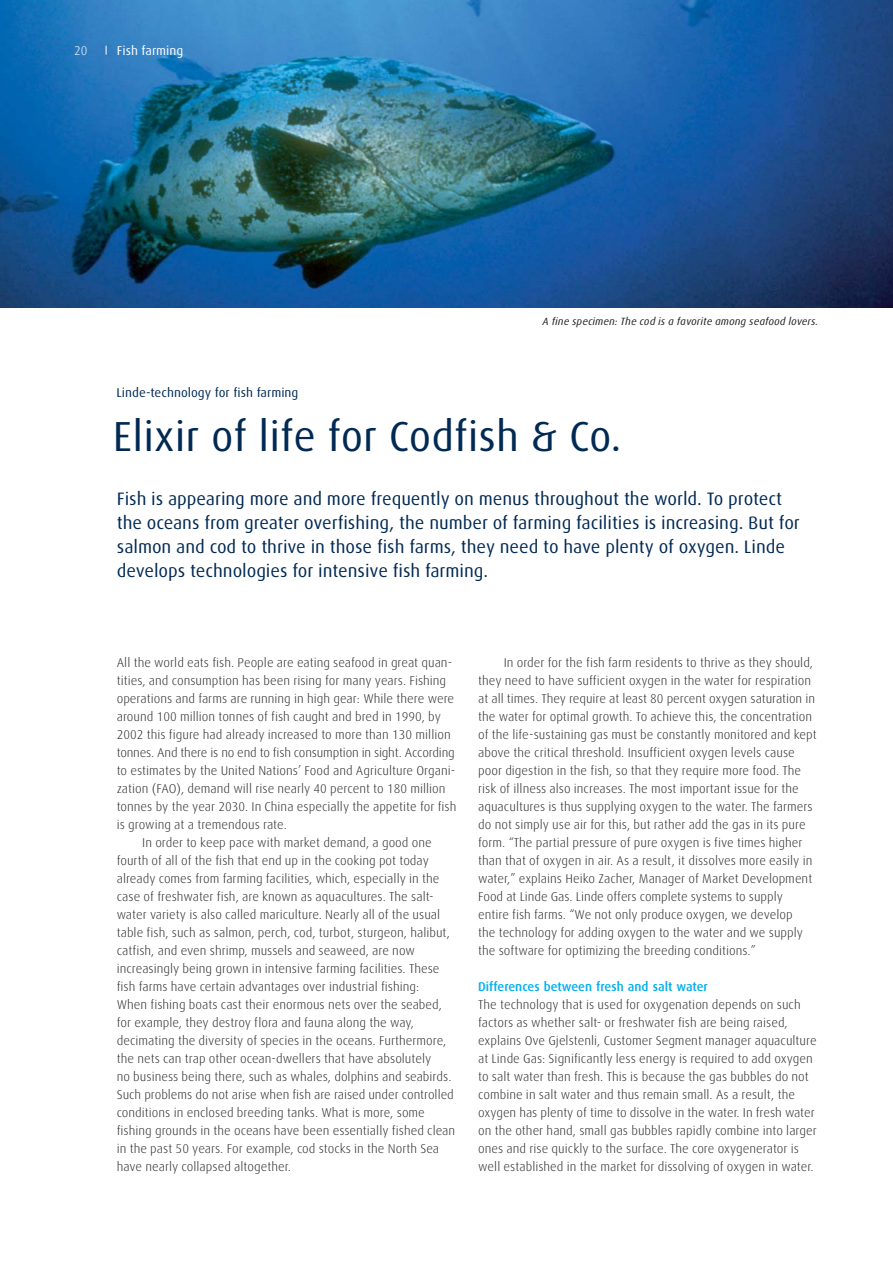
<style>
.page{position:relative;width:893px;height:1263px;background:#fff}
.page>*{position:absolute;margin:0;border:0;box-sizing:border-box;transform-origin:0 0}
.t1{font:42px "Linde Dax";color:#002953}
.t2{font:18px/24px "Linde Dax";letter-spacing:-.005em;color:#002953}
.t3{font:300 12.75px/18px "Linde Dax";color:#231f20}
.t4{font:500 12.75px "Linde Dax";color:#00aeef}
.t5{font:12.75px "Linde Dax";color:#002953}
.t6{font:12.75px "Linde Dax";color:#fff}
.t7{font:300 12.75px "Linde Dax";color:#fff}
.t8{font:italic 10.5px "Linde Dax";color:#231f20}
</style>
<div class="page">
<img style="left:0;top:1px;width:893px;height:306px">
<p class="t7" style="left:74px;top:44px;width:15px">20</p>
<p class="t6" style="left:117px;top:44px;width:68px">Fish farming</p>
<p class="t8" style="left:543px;top:316px;width:277px">A fine specimen: The cod is a favorite among seafood lovers.</p>
<p class="t5" style="left:116px;top:386px;width:184px">Linde-technology for fish farming</p>
<h1 class="t1" style="left:113px;top:416px;width:510px">Elixir of life for Codfish &amp; Co.</h1>
<p class="t2" style="left:117px;top:487px;width:685px">Fish is appearing more and more frequently on menus throughout the world. To protect the oceans from greater overfishing, the number of farming facilities is increasing. But for salmon and cod to thrive in those fish farms, they need to have plenty of oxygen. Linde develops technologies for intensive fish farming.</p>
<p class="t3" style="left:117px;top:654px;width:337px">All the world eats fish. People are eating seafood in great quan-</p>
<p class="t3" style="left:117px;top:672px;width:331px">tities, and consumption has been rising for many years. Fishing</p>
<p class="t3" style="left:117px;top:690px;width:339px">operations and farms are running in high gear: While there were</p>
<p class="t3" style="left:117px;top:708px;width:326px">around 100 million tonnes of fish caught and bred in 1990, by</p>
<p class="t3" style="left:117px;top:726px;width:336px">2002 this figure had already increased to more than 130 million</p>
<p class="t3" style="left:117px;top:744px;width:340px">tonnes. And there is no end to fish consumption in sight. According</p>
<p class="t3" style="left:117px;top:762px;width:340px">to estimates by the United Nations’ Food and Agriculture Organi-</p>
<p class="t3" style="left:117px;top:780px;width:330px">zation (FAO), demand will rise nearly 40 percent to 180 million</p>
<p class="t3" style="left:117px;top:798px;width:341px">tonnes by the year 2030. In China especially the appetite for fish</p>
<p class="t3" style="left:117px;top:816px;width:172px">is growing at a tremendous rate.</p>
<p class="t3" style="left:142px;top:834px;width:291px">In order to keep pace with market demand, a good one</p>
<p class="t3" style="left:117px;top:852px;width:314px">fourth of all of the fish that end up in the cooking pot today</p>
<p class="t3" style="left:117px;top:870px;width:324px">already comes from farming facilities, which, especially in the</p>
<p class="t3" style="left:117px;top:888px;width:318px">case of freshwater fish, are known as aquacultures. The salt-</p>
<p class="t3" style="left:117px;top:906px;width:325px">water variety is also called mariculture. Nearly all of the usual</p>
<p class="t3" style="left:117px;top:924px;width:335px">table fish, such as salmon, perch, cod, turbot, sturgeon, halibut,</p>
<p class="t3" style="left:117px;top:942px;width:300px">catfish, and even shrimp, mussels and seaweed, are now</p>
<p class="t3" style="left:117px;top:960px;width:324px">increasingly being grown in intensive farming facilities. These</p>
<p class="t3" style="left:117px;top:978px;width:304px">fish farms have certain advantages over industrial fishing:</p>
<p class="t3" style="left:117px;top:996px;width:327px">When fishing boats cast their enormous nets over the seabed,</p>
<p class="t3" style="left:117px;top:1014px;width:299px">for example, they destroy flora and fauna along the way,</p>
<p class="t3" style="left:117px;top:1032px;width:331px">decimating the diversity of species in the oceans. Furthermore,</p>
<p class="t3" style="left:117px;top:1050px;width:316px">the nets can trap other ocean-dwellers that have absolutely</p>
<p class="t3" style="left:117px;top:1068px;width:336px">no business being there, such as whales, dolphins and seabirds.</p>
<p class="t3" style="left:117px;top:1086px;width:339px">Such problems do not arise when fish are raised under controlled</p>
<p class="t3" style="left:117px;top:1104px;width:310px">conditions in enclosed breeding tanks. What is more, some</p>
<p class="t3" style="left:117px;top:1122px;width:340px">fishing grounds in the oceans have been essentially fished clean</p>
<p class="t3" style="left:117px;top:1140px;width:324px">in the past 50 years. For example, cod stocks in the North Sea</p>
<p class="t3" style="left:117px;top:1158px;width:176px">have nearly collapsed altogether.</p>
<p class="t3" style="left:478px;top:654px;width:340px;text-indent:26px">In order for the fish farm residents to thrive as they should, they need to have sufficient oxygen in the water for respiration at all times. They require at least 80 percent oxygen saturation in the water for optimal growth. To achieve this, the concentration of the life-sustaining gas must be constantly monitored and kept above the critical threshold. Insufficient oxygen levels cause poor digestion in the fish, so that they require more food. The risk of illness also increases. The most important issue for the aquacultures is thus supplying oxygen to the water. The farmers do not simply use air for this, but rather add the gas in its pure form. “The partial pressure of pure oxygen is five times higher than that of oxygen in air. As a result, it dissolves more easily in water,” explains Heiko Zacher, Manager of Market Development Food at Linde Gas. Linde offers complete systems to supply<br>entire fish farms. “We not only produce oxygen, we develop<br>the technology for adding oxygen to the water and we supply the software for optimizing the breeding conditions.”</p>
<p class="t4" style="left:478px;top:980px;width:231px">Differences between fresh and salt water</p>
<p class="t3" style="left:478px;top:996px;width:340px">The technology that is used for oxygenation depends on such factors as whether salt- or freshwater fish are being raised, explains Ove Gjelstenli, Customer Segment manager aquaculture at Linde Gas: Significantly less energy is required to add oxygen to salt water than fresh. This is because the gas bubbles do not combine in salt water and thus remain small. As a result, the oxygen has plenty of time to dissolve in the water. In fresh water on the other hand, small gas bubbles rapidly combine into larger ones and rise quickly to the surface. The core oxygenerator is well established in the market for dissolving of oxygen in water.</p>
</div>
